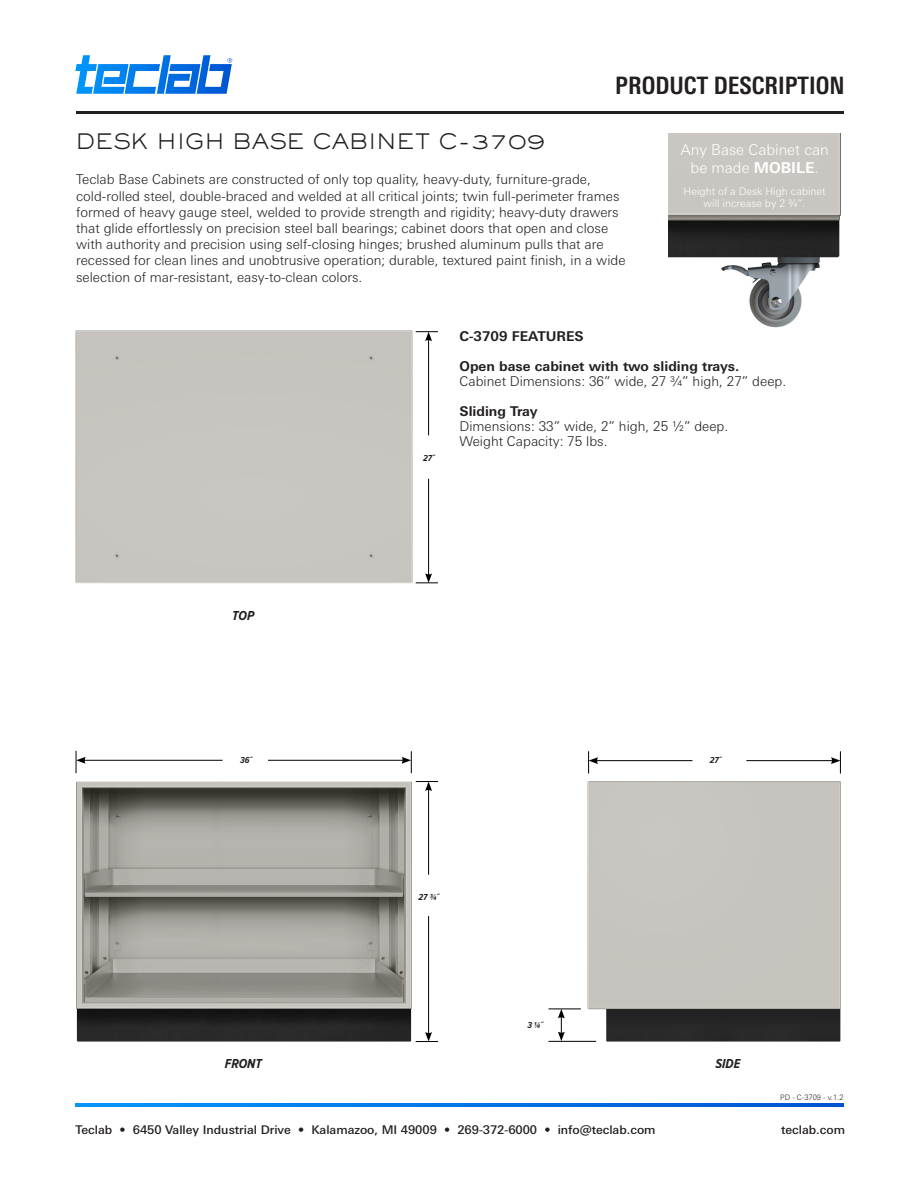
<style>
.page{position:relative;width:918px;height:1188px;background:#fff}
.page>*{position:absolute;margin:0;border:0;box-sizing:border-box;transform-origin:0 0}
.t1{font:700 condensed 24px "Univers Next Pro";color:#231f20}
.t2{font:300 21px "Sackers Gothic Std";color:#231f20}
.t3{font:300 15px/18px "Univers Next Pro";color:#fff;text-align:center}
.t4{font:300 13.5px/16.2px "Univers Next Pro";color:#231f20}
.t5{font:700 13.5px "Univers Next Pro";color:#231f20}
.t6{font:italic 700 13.5px "Proxima Nova Cond";color:#231f20}
.t7{font:500 12px "Univers Next Pro";color:#231f20}
.t8{font:300 10.5px/12.6px "Univers Next Pro";color:#fff;text-align:center}
.t9{font:italic 700 9px "Proxima Nova Cond";color:#231f20}
.t10{font:300 7.5px "Univers Next Pro";color:#231f20}
.s1{font-weight:700}
</style>
<div class="page">
<div style="left:75px;top:331px;width:338px;height:253px;background:#c8c5c0"></div>
<img style="left:76px;top:781px;width:336px;height:261px">
<img style="left:576px;top:781px;width:265px;height:261px">
<svg style="left:75px;top:55px;width:157px;height:39px"></svg>
<svg style="left:76px;top:1104px;width:768px;height:3px;background:#0074e6"></svg>
<hr style="left:76px;top:111px;width:768px;height:3px;background:#231f20">
<hr style="left:268px;top:760px;width:136px;height:1px;background:#000">
<hr style="left:83px;top:760px;width:140px;height:1px;background:#000">
<svg style="left:76px;top:751px;width:10px;height:22px"></svg>
<svg style="left:402px;top:751px;width:10px;height:22px"></svg>
<hr style="left:746px;top:760px;width:87px;height:1px;background:#000">
<hr style="left:596px;top:760px;width:97px;height:1px;background:#000">
<svg style="left:831px;top:751px;width:10px;height:23px"></svg>
<svg style="left:588px;top:751px;width:10px;height:23px"></svg>
<hr style="left:428px;top:479px;width:1px;height:97px;background:#000">
<hr style="left:428px;top:339px;width:1px;height:96px;background:#000">
<svg style="left:416px;top:573px;width:22px;height:11px"></svg>
<svg style="left:416px;top:331px;width:22px;height:10px"></svg>
<hr style="left:428px;top:916px;width:1px;height:118px;background:#000">
<hr style="left:428px;top:789px;width:1px;height:86px;background:#000">
<svg style="left:416px;top:1032px;width:22px;height:10px"></svg>
<svg style="left:416px;top:781px;width:22px;height:10px"></svg>
<svg style="left:558px;top:1010px;width:7px;height:31px"></svg>
<hr style="left:548px;top:1041px;width:48px;height:1px;background:#000">
<hr style="left:548px;top:1009px;width:33px;height:1px;background:#000">
<img style="left:669px;top:134px;width:172px;height:194px">
<p class="t1" style="left:615px;top:71px;width:231px">PRODUCT DESCRIPTION</p>
<p class="t2" style="left:76px;top:128px;width:471px">DESK HIGH BASE CABINET C-3709</p>
<p class="t4" style="left:76px;top:171px;width:551px">Teclab Base Cabinets are constructed of only top quality, heavy-duty, furniture-grade, cold-rolled steel, double-braced and welded at all critical joints; twin full-perimeter frames formed of heavy gauge steel, welded to provide strength and rigidity; heavy-duty drawers that glide effortlessly on precision steel ball bearings; cabinet doors that open and close with authority and precision using self-closing hinges; brushed aluminum pulls that are recessed for clean lines and unobtrusive operation; durable, textured paint finish, in a wide selection of mar-resistant, easy-to-clean colors.</p>
<p class="t3" style="left:680px;top:140px;width:150px">Any Base Cabinet can be made <span class="s1">MOBILE</span>.</p>
<p class="t8" style="left:684px;top:185px;width:143px">Height of a Desk High cabinet will increase by 2 3/4”.</p>
<p class="t6" style="left:232px;top:609px;width:24px">TOP</p>
<p class="t9" style="left:240px;top:756px;width:14px">36˝</p>
<p class="t9" style="left:423px;top:454px;width:13px">27˝</p>
<p class="t5" style="left:460px;top:328px;width:126px">C-3709 FEATURES</p>
<p class="t5" style="left:460px;top:358px;width:281px">Open base cabinet with two sliding trays.</p>
<p class="t4" style="left:460px;top:373px;width:328px">Cabinet Dimensions: 36” wide, 27 3/4” high, 27” deep.</p>
<p class="t5" style="left:460px;top:403px;width:80px">Sliding Tray</p>
<p class="t4" style="left:460px;top:418px;width:270px">Dimensions: 33” wide, 2” high, 25 1/2” deep.</p>
<p class="t4" style="left:460px;top:433px;width:149px">Weight Capacity: 75 lbs.</p>
<p class="t9" style="left:419px;top:893px;width:22px">27 3/4˝</p>
<p class="t9" style="left:527px;top:1021px;width:17px">3 1/4˝</p>
<p class="t9" style="left:710px;top:756px;width:13px">27˝</p>
<p class="t6" style="left:225px;top:1057px;width:38px">FRONT</p>
<p class="t6" style="left:715px;top:1057px;width:26px">SIDE</p>
<p class="t10" style="left:780px;top:1093px;width:65px">PD - C-3709 - v.1.2</p>
<p class="t7" style="left:76px;top:1123px;width:582px">Teclab • 6450 Valley Industrial Drive • Kalamazoo, MI 49009 • 269-372-6000 • info@teclab.com</p>
<p class="t7" style="left:781px;top:1123px;width:65px">teclab.com</p>
</div>
